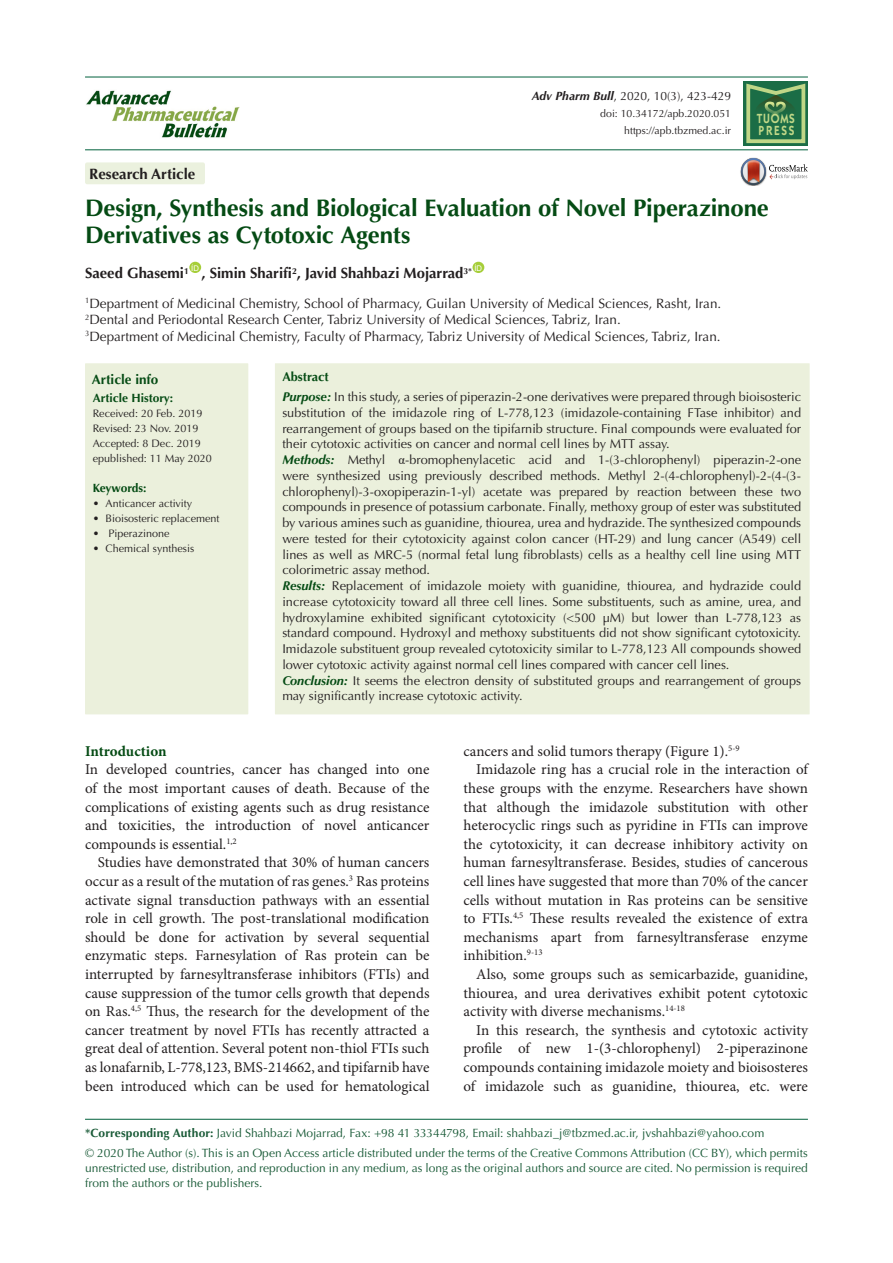
<style>
.page{position:relative;width:893px;height:1263px;background:#fff}
.page>*{position:absolute;margin:0;border:0;box-sizing:border-box;transform-origin:0 0}
.t1{font:700 24px/27px "Optima LT Std";letter-spacing:-.01em;color:#054b14}
.t2{font:15px/18.6px "Minion Pro";color:#231f20;text-align:justify}
.t3{font:700 15px "Optima LT Std";color:#231f20}
.t4{font:700 15px "Minion Pro";letter-spacing:-.005em;color:#054b14}
.t5{font:700 14.85px "Optima LT Std";color:#231f20}
.t6{font:13.5px "Optima LT Std";color:#231f20}
.t7{font:700 13.5px "Optima LT Std";color:#054b14}
.t8{font:600 13.35px/11.7px "ITC Kabel Std";letter-spacing:.11em;color:#c1d888;scale:.85 1}
.t9{font:12.75px/15.8px "Optima LT Std";color:#231f20;text-align:justify}
.t10{font:700 12.75px "Optima LT Std";color:#054b14}
.corresponding{font:12px/15px "Optima LT Std";color:#195a37;text-align:justify}
.t11{font:12px "Optima LT Std";color:#231f20}
.t12{font:700 12px "Optima LT Std";color:#054b14}
.t13{font:700 12px "Optima LT Std";letter-spacing:-.02em;color:#054b14}
.t14{font:10.8px "Optima LT Std";color:#231f20}
.t15{font:10.5px "Optima LT Std";color:#231f20}
.t16{font:7.8px "Arial";color:#fff}
.s1{font-weight:700;font-style:italic}
.s2{font-weight:700;font-style:italic;color:#054b14}
.s3{font-family:"Times New Roman"}
.s4{font-weight:700}
</style>
<div class="page">
<hr style="left:85px;top:149px;width:723px;height:1px;background:#1e7252">
<hr style="left:85px;top:76px;width:723px;height:2px;background:#1e7252">
<div style="left:189px;top:262px;width:12px;height:11px;background:#a6ce39;border-radius:50%"></div>
<div style="left:472px;top:262px;width:12px;height:11px;background:#a6ce39;border-radius:50%"></div>
<div style="left:85px;top:162px;width:120px;height:22px;background:#ebf1de;border-radius:2px"></div>
<div style="left:85px;top:363px;width:163px;height:351px;background:#ebf0dc"></div>
<div style="left:275px;top:363px;width:535px;height:351px;background:#ebf0dc"></div>
<svg style="left:741px;top:158px;width:67px;height:27px"></svg>
<hr style="left:85px;top:1119px;width:723px;height:1px;background:#1e7252">
<img style="left:86px;top:90px;width:154px;height:48px">
<svg style="left:743px;top:81px;width:65px;height:65px"></svg>
<svg style="left:746px;top:84px;width:59px;height:59px;background:#478755"></svg>
<p class="t3" style="left:89px;top:165px;width:108px">Research Article</p>
<p class="t11" style="left:532px;top:89px;width:201px"><span class="s1">Adv Pharm Bull</span>, 2020, 10(3), 423-429</p>
<p class="t15" style="left:600px;top:108px;width:132px">doi: 10.34172/apb.2020.051</p>
<p class="t15" style="left:624px;top:125px;width:108px">https://apb.tbzmed.ac.ir</p>
<p class="t8" style="left:757px;top:112px;width:46px">TUOMS<br>PRESS</p>
<p class="t1" style="left:85px;top:195px;width:685px">Design, Synthesis and Biological Evaluation of Novel Piperazinone<br>Derivatives as Cytotoxic Agents</p>
<p class="t5" style="left:85px;top:265px;width:105px">Saeed Ghasemi<sup>1</sup></p>
<p class="t16" style="left:191px;top:262px;width:9px">ID</p>
<p class="t5" style="left:201px;top:265px;width:272px">, Simin Sharifi<sup>2</sup>, Javid Shahbazi Mojarrad<sup>3*</sup></p>
<p class="t16" style="left:474px;top:262px;width:9px">ID</p>
<p class="t6" style="left:85px;top:295px;width:638px"><sup>1</sup>Department of Medicinal Chemistry, School of Pharmacy, Guilan University of Medical Sciences, Rasht, Iran.</p>
<p class="t6" style="left:85px;top:312px;width:537px"><sup>2</sup>Dental and Periodontal Research Center, Tabriz University of Medical Sciences, Tabriz, Iran.</p>
<p class="t6" style="left:85px;top:328px;width:637px"><sup>3</sup>Department of Medicinal Chemistry, Faculty of Pharmacy, Tabriz University of Medical Sciences, Tabriz, Iran.</p>
<p class="t7" style="left:92px;top:372px;width:68px">Article info</p>
<p class="t12" style="left:93px;top:391px;width:82px">Article History:</p>
<p class="t14" style="left:93px;top:407px;width:111px">Received: 20 Feb. 2019</p>
<p class="t14" style="left:93px;top:422px;width:107px">Revised: 23 Nov. 2019</p>
<p class="t14" style="left:93px;top:437px;width:110px">Accepted: 8 Dec. 2019</p>
<p class="t14" style="left:93px;top:452px;width:121px">epublished: 11 May 2020</p>
<p class="t13" style="left:93px;top:481px;width:55px">Keywords:</p>
<p class="t14" style="left:93px;top:497px;width:101px">• Anticancer activity</p>
<p class="t14" style="left:93px;top:512px;width:128px">• Bioisosteric replacement</p>
<p class="t14" style="left:93px;top:527px;width:78px">• Piperazinone</p>
<p class="t14" style="left:93px;top:542px;width:103px">• Chemical synthesis</p>
<p class="t10" style="left:282px;top:369px;width:48px">Abstract</p>
<p class="t9" style="left:282px;top:389px;width:520px"><span class="s2">Purpose:</span> In this study, a series of piperazin-2-one derivatives were prepared through bioisosteric substitution of the imidazole ring of L-778,123 (imidazole-containing FTase inhibitor) and rearrangement of groups based on the tipifarnib structure. Final compounds were evaluated for their cytotoxic activities on cancer and normal cell lines by MTT assay.</p>
<p class="t9" style="left:282px;top:452px;width:520px"><span class="s2">Methods:</span> Methyl <span class="s3">α</span>-bromophenylacetic acid and 1-(3-chlorophenyl) piperazin-2-one were synthesized using previously described methods. Methyl 2-(4-chlorophenyl)-2-(4-(3- chlorophenyl)-3-oxopiperazin-1-yl) acetate was prepared by reaction between these two compounds in presence of potassium carbonate. Finally, methoxy group of ester was substituted by various amines such as guanidine, thiourea, urea and hydrazide. The synthesized compounds were tested for their cytotoxicity against colon cancer (HT-29) and lung cancer (A549) cell lines as well as MRC-5 (normal fetal lung fibroblasts) cells as a healthy cell line using MTT colorimetric assay method.</p>
<p class="t9" style="left:282px;top:578px;width:520px"><span class="s2">Results:</span> Replacement of imidazole moiety with guanidine, thiourea, and hydrazide could increase cytotoxicity toward all three cell lines. Some substituents, such as amine, urea, and hydroxylamine exhibited significant cytotoxicity (&lt;500 µM) but lower than L-778,123 as standard compound. Hydroxyl and methoxy substituents did not show significant cytotoxicity.<br>Imidazole substituent group revealed cytotoxicity similar to L-778,123 All compounds showed lower cytotoxic activity against normal cell lines compared with cancer cell lines.</p>
<p class="t9" style="left:282px;top:673px;width:520px"><span class="s2">Conclusion:</span> It seems the electron density of substituted groups and rearrangement of groups may significantly increase cytotoxic activity.</p>
<p class="t2" style="left:463px;top:742px;width:278px">cancers and solid tumors therapy (Figure 1).<sup>5-9</sup></p>
<p class="t2" style="left:463px;top:760px;width:346px;text-indent:13px">Imidazole ring has a crucial role in the interaction of these groups with the enzyme. Researchers have shown that although the imidazole substitution with other heterocyclic rings such as pyridine in FTIs can improve the cytotoxicity, it can decrease inhibitory activity on human farnesyltransferase. Besides, studies of cancerous cell lines have suggested that more than 70% of the cancer cells without mutation in Ras proteins can be sensitive to FTIs.<sup>4,5</sup> These results revealed the existence of extra mechanisms apart from farnesyltransferase enzyme inhibition.<sup>9-13</sup></p>
<p class="t2" style="left:463px;top:965px;width:346px;text-indent:13px">Also, some groups such as semicarbazide, guanidine, thiourea, and urea derivatives exhibit potent cytotoxic activity with diverse mechanisms.<sup>14-18</sup></p>
<p class="t2" style="left:463px;top:1021px;width:346px;text-indent:13px">In this research, the synthesis and cytotoxic activity profile of new 1-(3-chlorophenyl) 2-piperazinone compounds containing imidazole moiety and bioisosteres of imidazole such as guanidine, thiourea, etc. were</p>
<p class="corresponding" style="left:85px;top:1126px;width:681px"><span class="s4">*Corresponding Author:</span> Javid Shahbazi Mojarrad, Fax: +98 41 33344798, Email: shahbazi_j@tbzmed.ac.ir, jvshahbazi@yahoo.com</p>
<p class="corresponding" style="left:85px;top:1145px;width:724px">© 2020 The Author (s). This is an Open Access article distributed under the terms of the Creative Commons Attribution (CC BY), which permits unrestricted use, distribution, and reproduction in any medium, as long as the original authors and source are cited. No permission is required from the authors or the publishers.</p>
<p class="t4" style="left:85px;top:740px;width:83px">Introduction</p>
<p class="t2" style="left:85px;top:760px;width:346px">In developed countries, cancer has changed into one of the most important causes of death. Because of the complications of existing agents such as drug resistance and toxicities, the introduction of novel anticancer compounds is essential.<sup>1,2</sup></p>
<p class="t2" style="left:85px;top:853px;width:346px;text-indent:13px">Studies have demonstrated that 30% of human cancers occur as a result of the mutation of ras genes.<sup>3</sup> Ras proteins activate signal transduction pathways with an essential role in cell growth. The post-translational modification should be done for activation by several sequential enzymatic steps. Farnesylation of Ras protein can be interrupted by farnesyltransferase inhibitors (FTIs) and cause suppression of the tumor cells growth that depends on Ras.<sup>4,5</sup> Thus, the research for the development of the cancer treatment by novel FTIs has recently attracted a great deal of attention. Several potent non-thiol FTIs such as lonafarnib, L-778,123, BMS-214662, and tipifarnib have been introduced which can be used for hematological</p>
</div>
